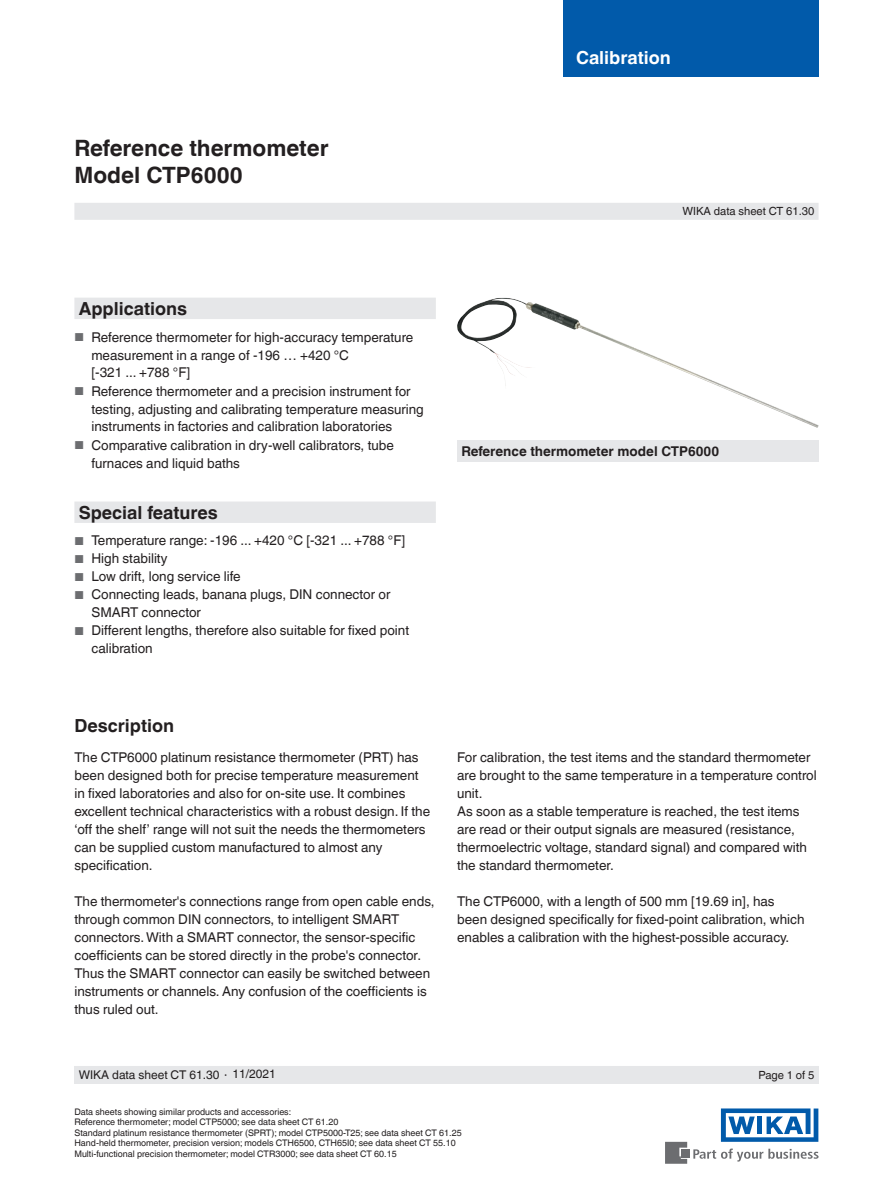
<style>
.page{position:relative;width:893px;height:1188px;background:#fff}
.page>*{position:absolute;margin:0;border:0;box-sizing:border-box;transform-origin:0 0}
.t1{font:700 22.5px/27px "Helvetica World";color:#231f20}
.t2{font:700 18px "Helvetica World";color:#231f20}
.t3{font:700 18px "Helvetica World";color:#fff}
.t4{font:13.5px/18px "Helvetica World";color:#231f20}
.t5{font:700 13.5px "Helvetica World";color:#231f20}
.t6{font:12px "Helvetica World";color:#231f20}
.t7{font:11.25px "Helvetica World";color:#231f20}
.t8{font:9px/10.5px "Helvetica World";color:#231f20}
.s1{font-size:11.55px;color:#6c6d70}
.s2{font-size:11.25px}
</style>
<div class="page">
<svg style="left:693px;top:1149px;width:126px;height:13px"></svg>
<div style="left:682px;top:1150px;width:8px;height:8px;background:#6c6d70"></div>
<svg style="left:665px;top:1142px;width:22px;height:22px"></svg>
<svg style="left:721px;top:1108px;width:97px;height:34px"></svg>
<div style="left:563px;top:0;width:256px;height:76px;background:#015aaa"></div>
<div style="left:74px;top:203px;width:745px;height:17px;background:#e6e7e9"></div>
<div style="left:74px;top:1066px;width:745px;height:18px;background:#e6e7e9"></div>
<svg style="left:74px;top:298px;width:362px;height:225px"></svg>
<div style="left:457px;top:440px;width:362px;height:22px;background:#e6e7e9"></div>
<img style="left:457px;top:298px;width:70px;height:88px">
<h1 class="t1" style="left:74px;top:135px;width:256px">Reference thermometer<br>Model CTP6000</h1>
<h2 class="t3" style="left:576px;top:47px;width:96px">Calibration</h2>
<p class="t7" style="left:682px;top:205px;width:133px">WIKA data sheet CT 61.30</p>
<h2 class="t2" style="left:79px;top:298px;width:110px">Applications</h2>
<p class="t4" style="left:91px;top:328px;width:324px;text-indent:-17px"><span class="s1">■</span> Reference thermometer for high-accuracy temperature measurement in a range of -196 … +420 °C<br>[-321 ... +788 °F]</p>
<p class="t4" style="left:91px;top:382px;width:334px;text-indent:-17px"><span class="s1">■</span> Reference thermometer and a precision instrument for testing, adjusting and calibrating temperature measuring instruments in factories and calibration laboratories</p>
<p class="t4" style="left:91px;top:436px;width:304px;text-indent:-17px"><span class="s1">■</span> Comparative calibration in dry-well calibrators, tube furnaces and liquid baths</p>
<h2 class="t2" style="left:79px;top:502px;width:141px">Special features</h2>
<p class="t4" style="left:74px;top:532px;width:332px"><span class="s1">■</span> Temperature range: -196 ... +420 °C [-321 ... +788 °F]</p>
<p class="t4" style="left:74px;top:550px;width:94px"><span class="s1">■</span> High stability</p>
<p class="t4" style="left:74px;top:568px;width:168px"><span class="s1">■</span> Low drift, long service life</p>
<p class="t4" style="left:91px;top:586px;width:301px;text-indent:-17px"><span class="s1">■</span> Connecting leads, banana plugs, DIN connector or<br>SMART connector</p>
<p class="t4" style="left:91px;top:622px;width:319px;text-indent:-17px"><span class="s1">■</span> Different lengths, therefore also suitable for fixed point calibration</p>
<p class="t5" style="left:461px;top:443px;width:259px">Reference thermometer model CTP6000</p>
<h2 class="t2" style="left:74px;top:715px;width:101px">Description</h2>
<p class="t4" style="left:74px;top:748px;width:357px">The CTP6000 platinum resistance thermometer (PRT) has been designed both for precise temperature measurement in fixed laboratories and also for on-site use. It combines excellent technical characteristics with a robust design. If the ‘off the shelf’ range will not suit the needs the thermometers can be supplied custom manufactured to almost any specification.</p>
<p class="t4" style="left:74px;top:892px;width:362px">The thermometer's connections range from open cable ends, through common DIN connectors, to intelligent SMART connectors. With a SMART connector, the sensor-specific coefficients can be stored directly in the probe's connector.<br>Thus the SMART connector can easily be switched between instruments or channels. Any confusion of the coefficients is thus ruled out.</p>
<p class="t4" style="left:457px;top:749px;width:361px">For calibration, the test items and the standard thermometer are brought to the same temperature in a temperature control unit.<br>As soon as a stable temperature is reached, the test items are read or their output signals are measured (resistance, thermoelectric voltage, standard signal) and compared with the standard thermometer.</p>
<p class="t4" style="left:457px;top:893px;width:349px">The CTP6000, with a length of 500 mm [19.69 in], has been designed specifically for fixed-point calibration, which enables a calibration with the highest-possible accuracy.</p>
<p class="t6" style="left:79px;top:1068px;width:199px">WIKA data sheet CT 61.30 <span class="s2">∙</span> 11/2021</p>
<p class="t7" style="left:759px;top:1068px;width:57px">Page 1 of 5</p>
<p class="t8" style="left:74px;top:1107px;width:389px">Data sheets showing similar products and accessories:<br>Reference thermometer; model CTP5000; see data sheet CT 61.20<br>Standard platinum resistance thermometer (SPRT); model CTP5000-T25; see data sheet CT 61.25<br>Hand-held thermometer, precision version; models CTH6500, CTH65I0; see data sheet CT 55.10<br>Multi-functional precision thermometer; model CTR3000; see data sheet CT 60.15</p>
</div>
